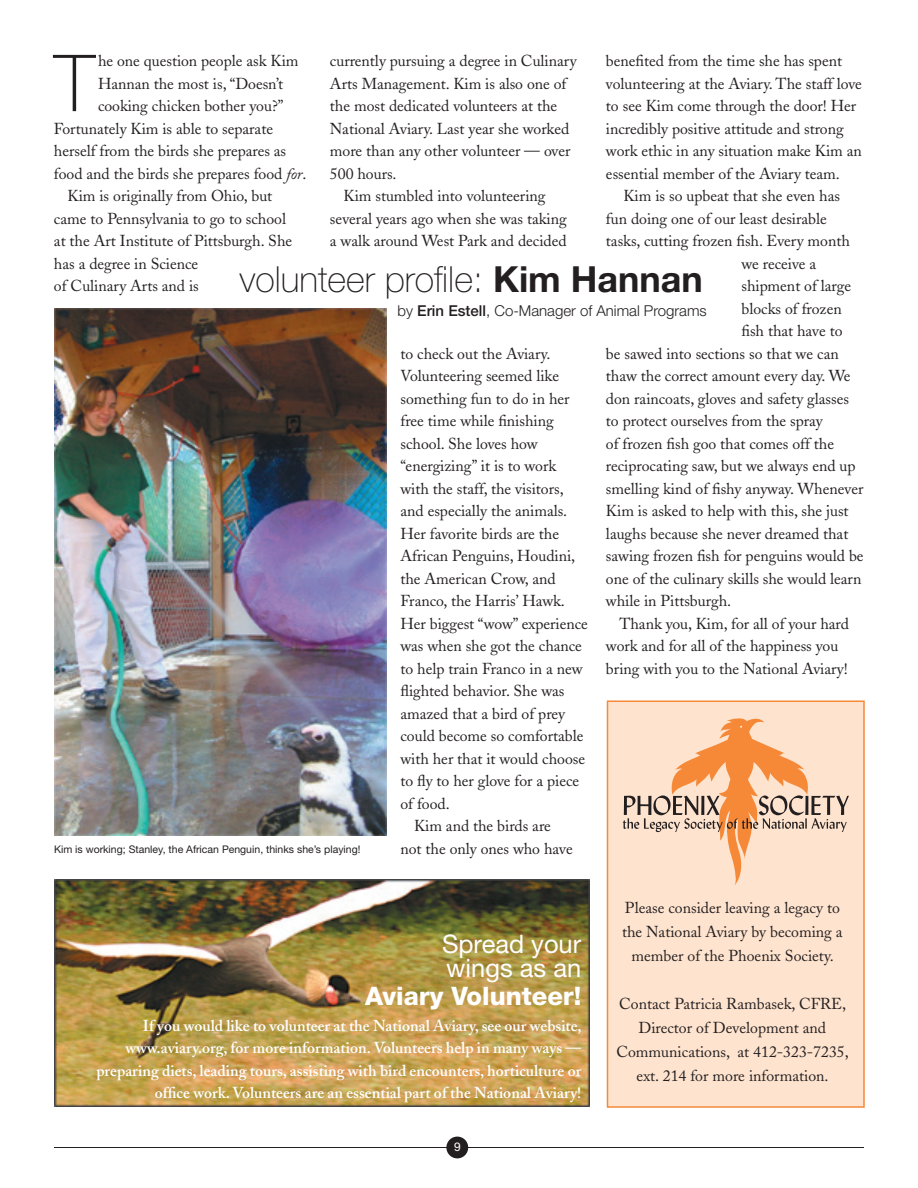
<style>
.page{position:relative;width:918px;height:1188px;background:#fff}
.page>*{position:absolute;margin:0;border:0;box-sizing:border-box;transform-origin:0 0}
.t1{font:100 78.75px "Helvetica Neue";color:#231f20}
.t2{font:100 36px "Helvetica Neue";color:#231f20}
.t3{font:25.5px/24px "Helvetica Neue";color:#fff}
.t4{font:800 25.5px "Helvetica Neue";color:#fff}
.t5{font:15.75px/22.5px "Adobe Caslon";color:#231f20;text-align:center}
.t6{font:600 15.75px/22.5px "Adobe Caslon";color:#fff;text-align:right}
.t7{font:300 15px "Helvetica Neue";color:#231f20}
.t8{font:12px "Helvetica Neue";color:#fff}
.t9{font:10.5px "Helvetica Neue";color:#231f20}
.s1{font-style:italic}
.s2{font-weight:700}
.s3{font-weight:500}
</style>
<div class="page">
<img style="left:54px;top:879px;width:536px;height:228px">
<div style="left:608px;top:701px;width:256px;height:406px;background:#fee3ce"></div>
<svg style="left:623px;top:718px;width:226px;height:167px"></svg>
<div style="left:607px;top:700px;width:258px;height:408px;border:2px solid #f58938"></div>
<hr style="left:54px;top:1147px;width:810px;height:1px;background:#231f20">
<div style="left:446px;top:1137px;width:22px;height:21px;background:#231f20;border-radius:50%"></div>
<img style="left:54px;top:309px;width:333px;height:526px">
<h1 class="t1" style="left:54px;top:39px;width:42px">T</h1>
<p class="t5" style="left:98px;top:50px;width:202px">he one question people ask Kim</p>
<p class="t5" style="left:606px;top:50px;width:257px;text-align:left">benefited from the time she has spent volunteering at the Aviary. The staff love to see Kim come through the door! Her incredibly positive attitude and strong work ethic in any situation make Kim an essential member of the Aviary team.</p>
<p class="t5" style="left:623px;top:185px;width:218px">Kim is so upbeat that she even has</p>
<p class="t5" style="left:606px;top:207px;width:222px">fun doing one of our least desirable</p>
<p class="t5" style="left:606px;top:230px;width:245px">tasks, cutting frozen fish. Every month</p>
<p class="t5" style="left:741px;top:252px;width:76px">we receive a</p>
<p class="t5" style="left:741px;top:275px;width:111px">shipment of large</p>
<p class="t5" style="left:741px;top:297px;width:102px">blocks of frozen</p>
<p class="t5" style="left:741px;top:320px;width:103px">fish that have to</p>
<p class="t5" style="left:606px;top:342px;width:234px">be sawed into sections so that we can</p>
<p class="t5" style="left:606px;top:365px;width:246px">thaw the correct amount every day. We</p>
<p class="t5" style="left:606px;top:387px;width:245px">don raincoats, gloves and safety glasses</p>
<p class="t5" style="left:606px;top:410px;width:218px">to protect ourselves from the spray</p>
<p class="t5" style="left:606px;top:432px;width:230px">of frozen fish goo that comes off the</p>
<p class="t5" style="left:606px;top:455px;width:251px">reciprocating saw, but we always end up</p>
<p class="t5" style="left:606px;top:477px;width:259px">smelling kind of fishy anyway. Whenever</p>
<p class="t5" style="left:606px;top:500px;width:244px">Kim is asked to help with this, she just</p>
<p class="t5" style="left:606px;top:522px;width:244px">laughs because she never dreamed that</p>
<p class="t5" style="left:606px;top:545px;width:259px">sawing frozen fish for penguins would be</p>
<p class="t5" style="left:606px;top:567px;width:257px">one of the culinary skills she would learn</p>
<p class="t5" style="left:606px;top:590px;width:127px">while in Pittsburgh.</p>
<p class="t5" style="left:620px;top:612px;width:231px">Thank you, Kim, for all of your hard</p>
<p class="t5" style="left:606px;top:635px;width:234px">work and for all of the happiness you</p>
<p class="t5" style="left:606px;top:657px;width:243px">bring with you to the National Aviary!</p>
<p class="t5" style="left:330px;top:50px;width:248px">currently pursuing a degree in Culinary</p>
<p class="t5" style="left:330px;top:72px;width:238px">Arts Management. Kim is also one of</p>
<p class="t5" style="left:330px;top:95px;width:229px">the most dedicated volunteers at the</p>
<p class="t5" style="left:330px;top:117px;width:241px">National Aviary. Last year she worked</p>
<p class="t5" style="left:330px;top:140px;width:242px">more than any other volunteer — over</p>
<p class="t5" style="left:330px;top:162px;width:68px">500 hours.</p>
<p class="t5" style="left:343px;top:185px;width:204px">Kim stumbled into volunteering</p>
<p class="t5" style="left:330px;top:207px;width:238px">several years ago when she was taking</p>
<p class="t5" style="left:330px;top:230px;width:238px">a walk around West Park and decided</p>
<p class="t5" style="left:98px;top:72px;width:187px">Hannan the most is, “Doesn’t</p>
<p class="t5" style="left:98px;top:95px;width:187px">cooking chicken bother you?”</p>
<p class="t5" style="left:54px;top:117px;width:221px">Fortunately Kim is able to separate</p>
<p class="t5" style="left:54px;top:140px;width:234px">herself from the birds she prepares as</p>
<p class="t5" style="left:54px;top:162px;width:254px">food and the birds she prepares food <span class="s1">for</span>.</p>
<p class="t5" style="left:68px;top:185px;width:206px">Kim is originally from Ohio, but</p>
<p class="t5" style="left:54px;top:207px;width:234px">came to Pennsylvania to go to school</p>
<p class="t5" style="left:54px;top:230px;width:240px">at the Art Institute of Pittsburgh. She</p>
<p class="t5" style="left:54px;top:252px;width:146px">has a degree in Science</p>
<p class="t5" style="left:54px;top:275px;width:146px">of Culinary Arts and is</p>
<h2 class="t2" style="left:240px;top:260px;width:465px">volunteer profile: <span class="s2">Kim Hannan</span></h2>
<p class="t7" style="left:398px;top:302px;width:311px">by <span class="s3">Erin Estell</span>, Co-Manager of Animal Programs</p>
<p class="t5" style="left:400px;top:342px;width:151px">to check out the Aviary.</p>
<p class="t5" style="left:400px;top:365px;width:160px">Volunteering seemed like</p>
<p class="t5" style="left:400px;top:387px;width:171px">something fun to do in her</p>
<p class="t5" style="left:400px;top:410px;width:155px">free time while finishing</p>
<p class="t5" style="left:400px;top:432px;width:139px">school. She loves how</p>
<p class="t5" style="left:400px;top:455px;width:157px">“energizing” it is to work</p>
<p class="t5" style="left:400px;top:477px;width:165px">with the staff, the visitors,</p>
<p class="t5" style="left:400px;top:500px;width:168px">and especially the animals.</p>
<p class="t5" style="left:400px;top:522px;width:160px">Her favorite birds are the</p>
<p class="t5" style="left:400px;top:545px;width:176px">African Penguins, Houdini,</p>
<p class="t5" style="left:400px;top:567px;width:157px">the American Crow, and</p>
<p class="t5" style="left:400px;top:590px;width:166px">Franco, the Harris’ Hawk.</p>
<p class="t5" style="left:400px;top:612px;width:189px">Her biggest “wow” experience</p>
<p class="t5" style="left:400px;top:635px;width:183px">was when she got the chance</p>
<p class="t5" style="left:400px;top:657px;width:184px">to help train Franco in a new</p>
<p class="t5" style="left:400px;top:680px;width:165px">flighted behavior. She was</p>
<p class="t5" style="left:400px;top:702px;width:166px">amazed that a bird of prey</p>
<p class="t5" style="left:400px;top:725px;width:185px">could become so comfortable</p>
<p class="t5" style="left:400px;top:747px;width:186px">with her that it would choose</p>
<p class="t5" style="left:400px;top:770px;width:180px">to fly to her glove for a piece</p>
<p class="t5" style="left:400px;top:792px;width:51px">of food.</p>
<p class="t5" style="left:414px;top:815px;width:138px">Kim and the birds are</p>
<p class="t5" style="left:400px;top:837px;width:174px">not the only ones who have</p>
<p class="t9" style="left:54px;top:843px;width:308px">Kim is working; Stanley, the African Penguin, thinks she’s playing!</p>
<h3 class="t3" style="left:442px;top:931px;width:141px">Spread your wings as an</h3>
<h3 class="t4" style="left:365px;top:981px;width:218px">Aviary Volunteer!</h3>
<p class="t6" style="left:96px;top:1014px;width:487px">If you would like to volunteer at the National Aviary, see our website, www.aviary.org, for more information. Volunteers help in many ways — preparing diets, leading tours, assisting with bird encounters, horticulture or office work. Volunteers are an essential part of the National Aviary!</p>
<p class="t8" style="left:454px;top:1140px;width:8px">9</p>
<p class="t5" style="left:622px;top:896px;width:222px;line-height:24px">Please consider leaving a legacy to the National Aviary by becoming a member of the Phoenix Society.</p>
<p class="t5" style="left:616px;top:992px;width:234px;line-height:24px">Contact Patricia Rambasek, CFRE,<br>Director of Development and<br>Communications, at 412-323-7235, ext. 214 for more information.</p>
</div>
